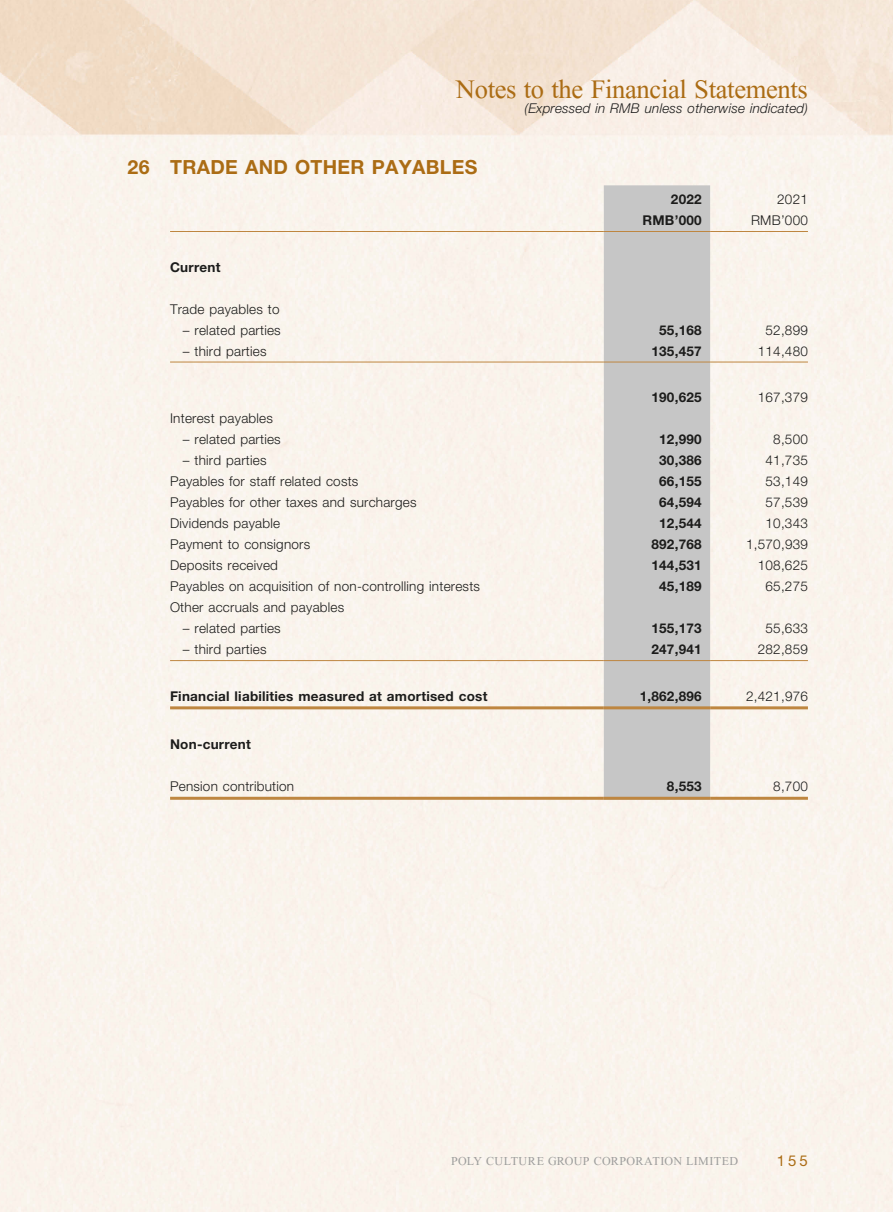
<style>
.page{position:relative;width:893px;height:1212px;background:#fff}
.page>*{position:absolute;margin:0;border:0;box-sizing:border-box;transform-origin:0 0}
.t1{font:33px "Aparajita";letter-spacing:-.01em;color:#ab6c14}
.t2{font:700 19.5px "Helvetica Neue LT Std";letter-spacing:.015em;color:#ab6c14}
.t3{font:15px "Aparajita";letter-spacing:.02em;color:#9d9d9c}
.t4{font:15px "Helvetica Neue LT Std";color:#ab6c14}
.t5{font:300 13.5px "Helvetica Neue LT Std";letter-spacing:.015em;color:#1c1c1b}
.t6{font:700 13.5px "Helvetica Neue LT Std";letter-spacing:.015em;color:#1c1c1b}
.t7{font:italic 300 13.5px "Helvetica Neue LT Std";letter-spacing:.015em;color:#1c1c1b}
</style>
<div class="page">
<div style="left:604px;top:185px;width:106px;height:612px;background:#c6c6c6"></div>
<hr style="left:170px;top:231px;width:434px;height:1px;background:#be8640">
<hr style="left:604px;top:231px;width:106px;height:1px;background:#be8640">
<hr style="left:710px;top:231px;width:98px;height:1px;background:#be8640">
<hr style="left:170px;top:362px;width:434px;height:1px;background:#be8640">
<hr style="left:604px;top:362px;width:106px;height:1px;background:#be8640">
<hr style="left:710px;top:362px;width:98px;height:1px;background:#be8640">
<hr style="left:170px;top:660px;width:434px;height:1px;background:#be8640">
<hr style="left:604px;top:660px;width:106px;height:1px;background:#be8640">
<hr style="left:710px;top:660px;width:98px;height:1px;background:#be8640">
<hr style="left:170px;top:706px;width:434px;height:3px;background:#be8640">
<hr style="left:604px;top:706px;width:106px;height:3px;background:#be8640">
<hr style="left:710px;top:706px;width:98px;height:3px;background:#be8640">
<hr style="left:170px;top:797px;width:434px;height:3px;background:#be8640">
<hr style="left:604px;top:797px;width:106px;height:3px;background:#be8640">
<hr style="left:710px;top:797px;width:98px;height:3px;background:#be8640">
<h1 class="t1" style="left:456px;top:73px;width:354px">Notes to the Financial Statements</h1>
<p class="t7" style="left:525px;top:100px;width:285px">(Expressed in RMB unless otherwise indicated)</p>
<h2 class="t2" style="left:128px;top:154px;width:351px">26 TRADE AND OTHER PAYABLES</h2>
<p class="t6" style="left:671px;top:191px;width:32px">2022</p>
<p class="t5" style="left:777px;top:191px;width:32px">2021</p>
<p class="t6" style="left:642px;top:212px;width:61px">RMB’000</p>
<p class="t5" style="left:751px;top:212px;width:58px">RMB’000</p>
<p class="t6" style="left:170px;top:258px;width:52px">Current</p>
<p class="t5" style="left:170px;top:300px;width:111px">Trade payables to</p>
<p class="t5" style="left:183px;top:321px;width:99px">– related parties</p>
<p class="t6" style="left:659px;top:321px;width:44px">55,168</p>
<p class="t5" style="left:765px;top:321px;width:44px">52,899</p>
<p class="t5" style="left:183px;top:343px;width:85px">– third parties</p>
<p class="t6" style="left:651px;top:342px;width:52px">135,457</p>
<p class="t5" style="left:758px;top:343px;width:52px">114,480</p>
<p class="t6" style="left:651px;top:389px;width:52px">190,625</p>
<p class="t5" style="left:758px;top:389px;width:52px">167,379</p>
<p class="t5" style="left:170px;top:410px;width:104px">Interest payables</p>
<p class="t5" style="left:183px;top:431px;width:99px">– related parties</p>
<p class="t6" style="left:659px;top:431px;width:44px">12,990</p>
<p class="t5" style="left:773px;top:431px;width:36px">8,500</p>
<p class="t5" style="left:183px;top:452px;width:85px">– third parties</p>
<p class="t6" style="left:659px;top:452px;width:44px">30,386</p>
<p class="t5" style="left:765px;top:452px;width:44px">41,735</p>
<p class="t5" style="left:170px;top:473px;width:190px">Payables for staff related costs</p>
<p class="t6" style="left:659px;top:473px;width:44px">66,155</p>
<p class="t5" style="left:765px;top:473px;width:44px">53,149</p>
<p class="t5" style="left:170px;top:494px;width:248px">Payables for other taxes and surcharges</p>
<p class="t6" style="left:659px;top:494px;width:44px">64,594</p>
<p class="t5" style="left:765px;top:494px;width:44px">57,539</p>
<p class="t5" style="left:170px;top:515px;width:112px">Dividends payable</p>
<p class="t6" style="left:659px;top:515px;width:44px">12,544</p>
<p class="t5" style="left:765px;top:515px;width:44px">10,343</p>
<p class="t5" style="left:170px;top:536px;width:142px">Payment to consignors</p>
<p class="t6" style="left:651px;top:536px;width:52px">892,768</p>
<p class="t5" style="left:746px;top:536px;width:63px">1,570,939</p>
<p class="t5" style="left:170px;top:557px;width:109px">Deposits received</p>
<p class="t6" style="left:651px;top:557px;width:52px">144,531</p>
<p class="t5" style="left:758px;top:557px;width:52px">108,625</p>
<p class="t5" style="left:170px;top:578px;width:311px">Payables on acquisition of non-controlling interests</p>
<p class="t6" style="left:659px;top:578px;width:44px">45,189</p>
<p class="t5" style="left:765px;top:578px;width:44px">65,275</p>
<p class="t5" style="left:170px;top:599px;width:176px">Other accruals and payables</p>
<p class="t5" style="left:183px;top:620px;width:99px">– related parties</p>
<p class="t6" style="left:651px;top:620px;width:52px">155,173</p>
<p class="t5" style="left:765px;top:620px;width:44px">55,633</p>
<p class="t5" style="left:183px;top:641px;width:85px">– third parties</p>
<p class="t6" style="left:651px;top:641px;width:52px">247,941</p>
<p class="t5" style="left:758px;top:641px;width:52px">282,859</p>
<p class="t6" style="left:170px;top:687px;width:319px">Financial liabilities measured at amortised cost</p>
<p class="t6" style="left:640px;top:687px;width:63px">1,862,896</p>
<p class="t5" style="left:746px;top:688px;width:63px">2,421,976</p>
<p class="t6" style="left:170px;top:736px;width:82px">Non-current</p>
<p class="t5" style="left:170px;top:778px;width:126px">Pension contribution</p>
<p class="t6" style="left:667px;top:778px;width:36px">8,553</p>
<p class="t5" style="left:773px;top:778px;width:36px">8,700</p>
<p class="t3" style="left:451px;top:1153px;width:288px">POLY CULTURE GROUP CORPORATION LIMITED</p>
<p class="t4" style="left:777px;top:1151px;width:33px">155</p>
</div>
